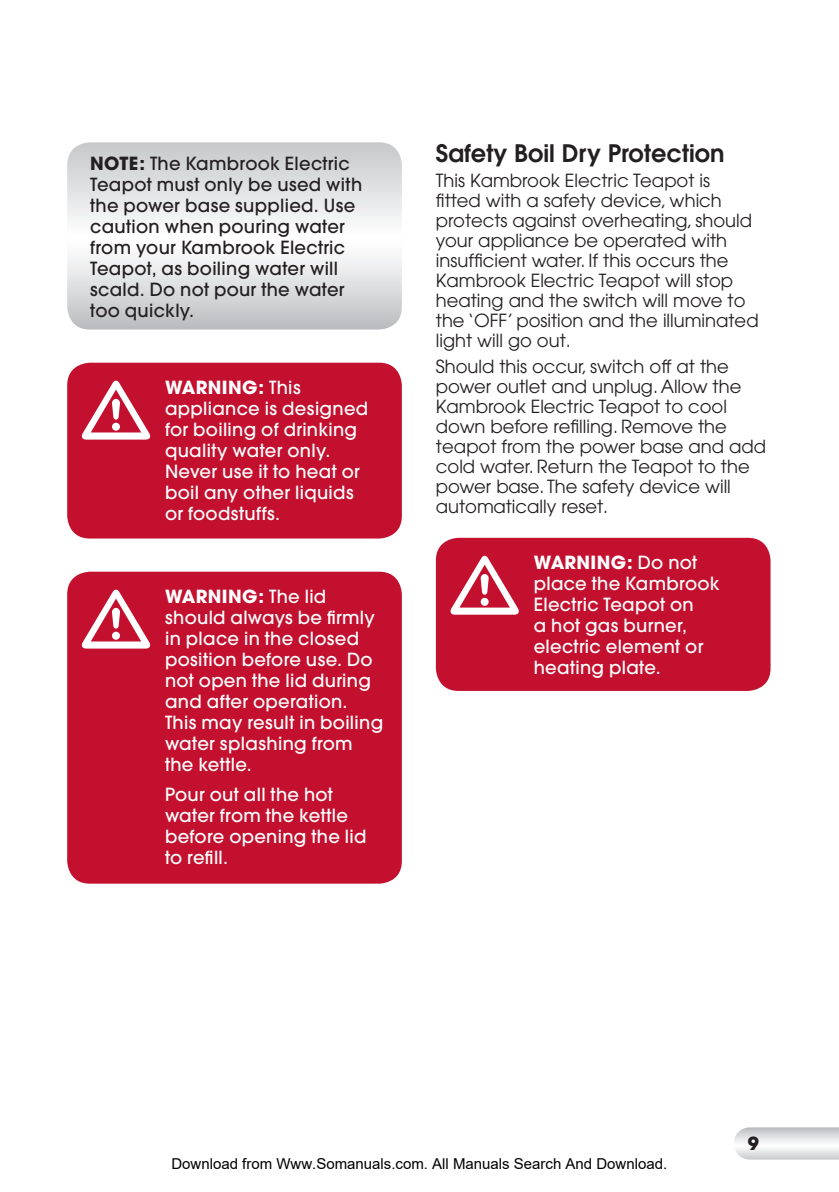
<style>
.page{position:relative;width:839px;height:1192px;background:#fff}
.page>*{position:absolute;margin:0;border:0;box-sizing:border-box;transform-origin:0 0}
.t1{font:600 24px "Avant Garde";color:#231f20}
.t2{font:18px/20px "Avant Garde";color:#231f20}
.t3{font:500 18px/21px "Avant Garde";letter-spacing:.015em;color:#fff}
.t4{font:500 18px/21px "Avant Garde";letter-spacing:.015em;color:#231f20}
.t5{font:700 18px "Avant Garde";color:#231f20}
.t6{font:15px "Arial";color:#000}
.s1{font-weight:700}
</style>
<div class="page">
<svg style="left:734px;top:1127px;width:105px;height:32px"></svg>
<svg style="left:67px;top:142px;width:335px;height:187px"></svg>
<div style="left:67px;top:363px;width:335px;height:175px;background:#c3102f;border-radius:23px"></div>
<svg style="left:82px;top:380px;width:68px;height:59px"></svg>
<div style="left:67px;top:571px;width:335px;height:312px;background:#c3102f;border-radius:23px"></div>
<svg style="left:82px;top:589px;width:68px;height:59px"></svg>
<div style="left:436px;top:538px;width:334px;height:153px;background:#c3102f;border-radius:23px"></div>
<svg style="left:450px;top:556px;width:69px;height:58px"></svg>
<p class="t4" style="left:90px;top:152px;width:273px"><span class="s1">NOTE:</span> The Kambrook Electric<br>Teapot must only be used with the power base supplied. Use caution when pouring water from your Kambrook Electric<br>Teapot, as boiling water will scald. Do not pour the water too quickly.</p>
<p class="t3" style="left:165px;top:377px;width:205px"><span class="s1">WARNING:</span> This appliance is designed for boiling of drinking quality water only.<br>Never use it to heat or boil any other liquids or foodstuffs.</p>
<p class="t3" style="left:165px;top:586px;width:220px"><span class="s1">WARNING:</span> The lid should always be firmly in place in the closed position before use. Do not open the lid during and after operation.<br>This may result in boiling water splashing from the kettle.</p>
<p class="t3" style="left:165px;top:783px;width:203px">Pour out all the hot water from the kettle before opening the lid to refill.</p>
<h1 class="t1" style="left:436px;top:137px;width:290px">Safety Boil Dry Protection</h1>
<p class="t2" style="left:436px;top:171px;width:324px">This Kambrook Electric Teapot is fitted with a safety device, which protects against overheating, should your appliance be operated with insufficient water. If this occurs the Kambrook Electric Teapot will stop heating and the switch will move to the ‘OFF’ position and the illuminated light will go out.</p>
<p class="t2" style="left:436px;top:356px;width:331px">Should this occur, switch off at the power outlet and unplug. Allow the<br>Kambrook Electric Teapot to cool down before refilling. Remove the teapot from the power base and add cold water. Return the Teapot to the power base. The safety device will automatically reset.</p>
<p class="t3" style="left:533px;top:552px;width:187px"><span class="s1">WARNING:</span> Do not place the Kambrook<br>Electric Teapot on<br>a hot gas burner, electric element or heating plate.</p>
<p class="t5" style="left:747px;top:1131px;width:13px">9</p>
<p class="t6" style="left:171px;top:1155px;width:497px">Download from Www.Somanuals.com. All Manuals Search And Download.</p>
</div>
